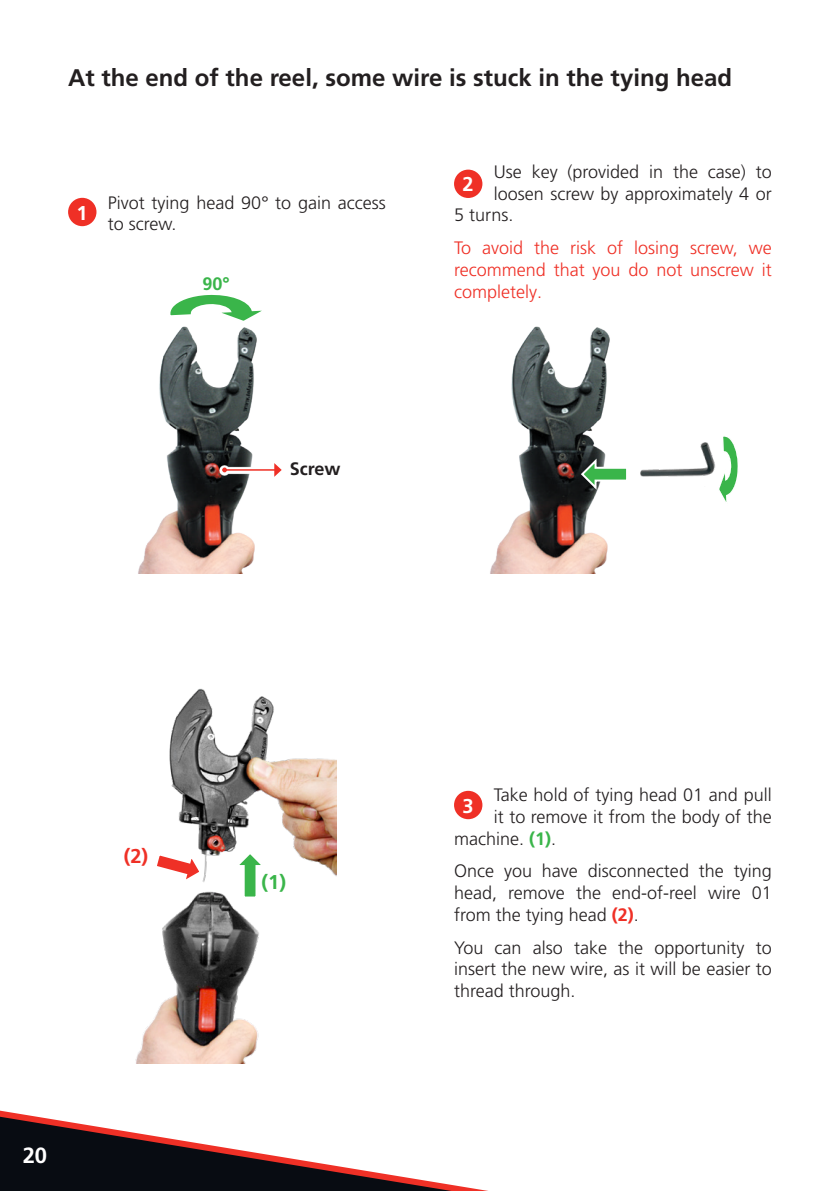
<style>
.page{position:relative;width:840px;height:1191px;background:#fff}
.page>*{position:absolute;margin:0;border:0;box-sizing:border-box;transform-origin:0 0}
.t1{font:700 24px "Frutiger Pro";color:#231f20}
.t2{font:700 22px "Frutiger Pro";color:#fff}
.t3{font:700 20px "Frutiger Pro";color:#fff}
.table_des_matières{font:700 20px "Frutiger Pro";color:#3ab54a}
.table_des_matières-2{font:700 20px "Frutiger Pro";color:#ef3026}
.Titre1{font:300 18px/21.6px "Frutiger Pro";color:#231f20;text-align:justify}
.Titre1-2{font:300 18px/21.6px "Frutiger Pro";color:#ef3026;text-align:justify}
.table_des_matières-3{font:700 18px "Frutiger Pro";color:#231f20}
.table_des_matières-4{font:700 18px "Frutiger Pro";color:#3ab54a}
.s1{font-weight:700;color:#3ab54a}
.s2{font-weight:700;color:#ef3026}
</style>
<div class="page">
<svg style="left:0;top:1110px;width:488px;height:81px"></svg>
<div style="left:454px;top:791px;width:28px;height:28px;background:#ef3026;border-radius:50%"></div>
<img style="left:138px;top:326px;width:119px;height:247px">
<svg style="left:170px;top:294px;width:92px;height:27px"></svg>
<svg style="left:219px;top:460px;width:63px;height:20px"></svg>
<hr style="left:224px;top:469px;width:51px;height:2px;background:#ef3026">
<svg style="left:222px;top:467px;width:5px;height:5px"></svg>
<svg style="left:274px;top:463px;width:7px;height:14px"></svg>
<div style="left:68px;top:198px;width:28px;height:28px;background:#ef3026;border-radius:50%"></div>
<div style="left:454px;top:170px;width:28px;height:28px;background:#ef3026;border-radius:50%"></div>
<img style="left:490px;top:326px;width:120px;height:247px">
<img style="left:640px;top:442px;width:75px;height:35px">
<svg style="left:579px;top:456px;width:48px;height:36px"></svg>
<svg style="left:719px;top:436px;width:19px;height:66px"></svg>
<img style="left:135px;top:688px;width:201px;height:375px">
<svg style="left:232px;top:850px;width:36px;height:49px"></svg>
<svg style="left:153px;top:850px;width:50px;height:35px"></svg>
<p class="t1" style="left:68px;top:64px;width:665px">At the end of the reel, some wire is stuck in the tying head</p>
<p class="t3" style="left:76px;top:201px;width:13px">1</p>
<p class="Titre1" style="left:108px;top:192px;width:279px">Pivot tying head 90° to gain access to screw.</p>
<p class="table_des_matières-4" style="left:202px;top:273px;width:29px">90°</p>
<p class="table_des_matières-3" style="left:289px;top:458px;width:52px">Screw</p>
<p class="Titre1" style="left:493px;top:161px;width:279px">Use key (provided in the case) to</p>
<p class="Titre1" style="left:493px;top:183px;width:279px">loosen screw by approximately 4 or</p>
<p class="Titre1" style="left:454px;top:204px;width:61px">5 turns.</p>
<p class="Titre1-2" style="left:454px;top:237px;width:319px">To avoid the risk of losing screw, we recommend that you do not unscrew it completely.</p>
<p class="t3" style="left:462px;top:173px;width:13px">2</p>
<p class="table_des_matières-2" style="left:124px;top:844px;width:26px">(2)</p>
<p class="t2" style="left:23px;top:1142px;width:26px">20</p>
<p class="table_des_matières" style="left:261px;top:870px;width:26px">(1)</p>
<p class="Titre1" style="left:493px;top:784px;width:279px">Take hold of tying head 01 and pull</p>
<p class="Titre1" style="left:493px;top:806px;width:279px">it to remove it from the body of the</p>
<p class="Titre1" style="left:454px;top:827px;width:104px">machine. <span class="s1">(1)</span>.</p>
<p class="Titre1" style="left:454px;top:860px;width:319px">Once you have disconnected the tying head, remove the end-of-reel wire 01 from the tying head <span class="s2">(2)</span>.</p>
<p class="Titre1" style="left:454px;top:936px;width:319px">You can also take the opportunity to insert the new wire, as it will be easier to thread through.</p>
<p class="t3" style="left:462px;top:794px;width:13px">3</p>
</div>
